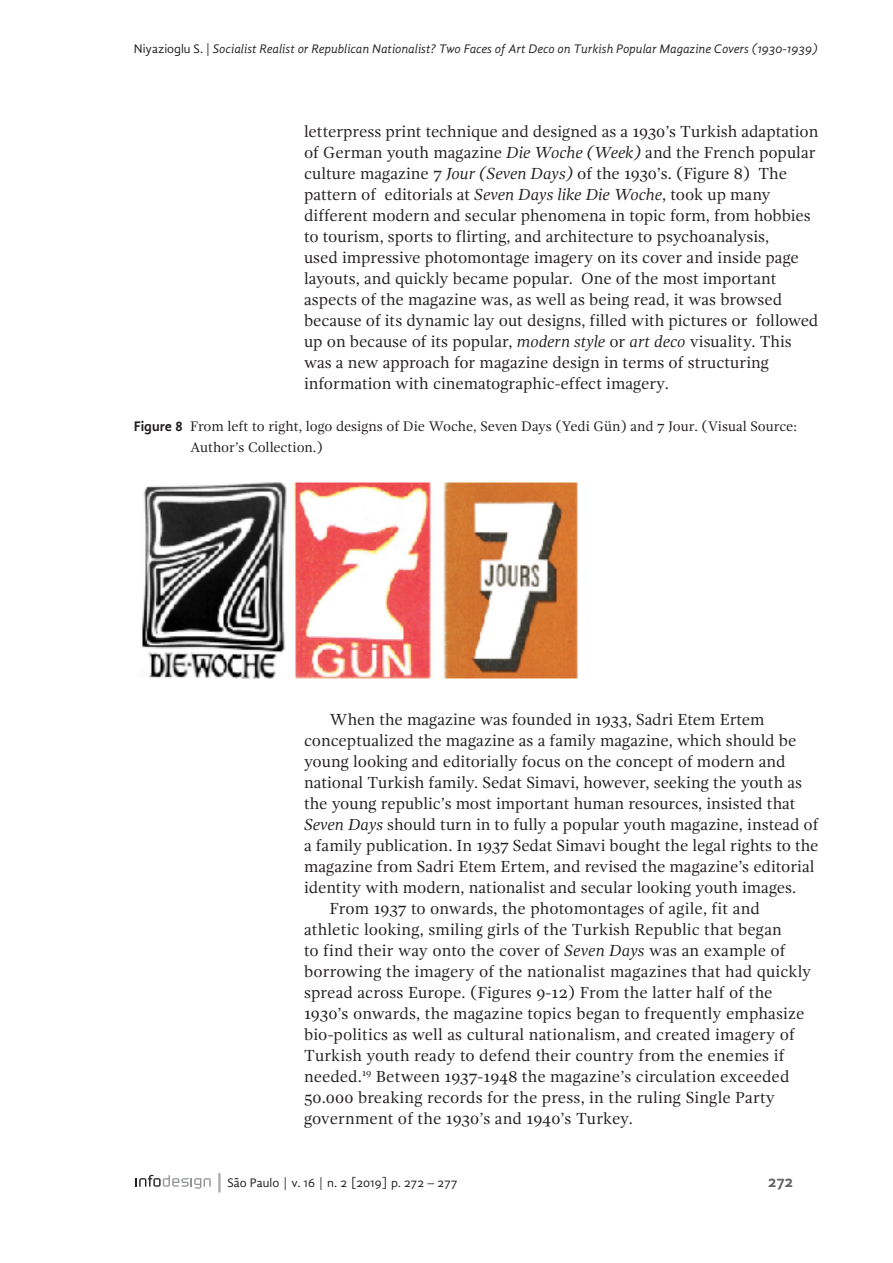
<style>
.page{position:relative;width:893px;height:1263px;background:#fff}
.page>*{position:absolute;margin:0;border:0;box-sizing:border-box;transform-origin:0 0}
.EN_Corpo_de_texto{font:16.5px/21px "Gandhi Serif";color:#231f20}
.t1{font:700 16.5px "Gandhi Sans";color:#636366}
.t2{font:14.25px/21px "Gandhi Serif";color:#231f20}
.t3{font:italic 12.75px "Gandhi Sans";color:#231f20}
.t4{font:12.75px "Gandhi Sans";color:#231f20}
.s1{font-style:normal}
.s2{font-style:italic}
.s3{font-family:"Gandhi Sans";font-weight:700}
.s4{font-size:19.2px;color:#a8a9ad}
</style>
<div class="page">
<svg style="left:136px;top:1175px;width:75px;height:13px"></svg>
<img style="left:142px;top:482px;width:436px;height:197px">
<p class="t3" style="left:134px;top:41px;width:685px"><span class="s1">Niyazioglu S. |</span> Socialist Realist or Republican Nationalist? Two Faces of Art Deco on Turkish Popular Magazine Covers (1930-1939)</p>
<p class="EN_Corpo_de_texto" style="left:304px;top:121px;width:516px">letterpress print technique and designed as a 1930’s Turkish adaptation of German youth magazine <span class="s2">Die Woche (Week)</span> and the French popular culture magazine 7 <span class="s2">Jour (Seven Days)</span> of the 1930’s. (Figure 8) The pattern of editorials at <span class="s2">Seven Days like Die Woche</span>, took up many different modern and secular phenomena in topic form, from hobbies to tourism, sports to flirting, and architecture to psychoanalysis,<br>used impressive photomontage imagery on its cover and inside page layouts, and quickly became popular. One of the most important aspects of the magazine was, as well as being read, it was browsed because of its dynamic lay out designs, filled with pictures or followed up on because of its popular, <span class="s2">modern style</span> or <span class="s2">art deco</span> visuality. This was a new approach for magazine design in terms of structuring information with cinematographic-effect imagery.</p>
<p class="t2" style="left:190px;top:415px;width:608px;text-indent:-56px"><span class="s3">Figure 8</span> From left to right, logo designs of Die Woche, Seven Days (Yedi Gün) and 7 Jour. (Visual Source:<br>Author’s Collection.)</p>
<p class="EN_Corpo_de_texto" style="left:304px;top:709px;width:516px;text-indent:26px">When the magazine was founded in 1933, Sadri Etem Ertem conceptualized the magazine as a family magazine, which should be young looking and editorially focus on the concept of modern and national Turkish family. Sedat Simavi, however, seeking the youth as the young republic’s most important human resources, insisted that <span class="s2">Seven Days</span> should turn in to fully a popular youth magazine, instead of a family publication. In 1937 Sedat Simavi bought the legal rights to the magazine from Sadri Etem Ertem, and revised the magazine’s editorial identity with modern, nationalist and secular looking youth images.</p>
<p class="EN_Corpo_de_texto" style="left:304px;top:898px;width:509px;text-indent:26px">From 1937 to onwards, the photomontages of agile, fit and athletic looking, smiling girls of the Turkish Republic that began<br>to find their way onto the cover of <span class="s2">Seven Days</span> was an example of borrowing the imagery of the nationalist magazines that had quickly spread across Europe. (Figures 9-12) From the latter half of the 1930’s onwards, the magazine topics began to frequently emphasize bio-politics as well as cultural nationalism, and created imagery of Turkish youth ready to defend their country from the enemies if needed.<sup>19</sup> Between 1937-1948 the magazine’s circulation exceeded 50.000 breaking records for the press, in the ruling Single Party government of the 1930’s and 1940’s Turkey.</p>
<p class="t4" style="left:214px;top:1175px;width:245px"><span class="s4">|</span>São Paulo | v. 16 | n. 2 [2019] p. 272 – 277</p>
<p class="t1" style="left:768px;top:1171px;width:26px">272</p>
</div>
